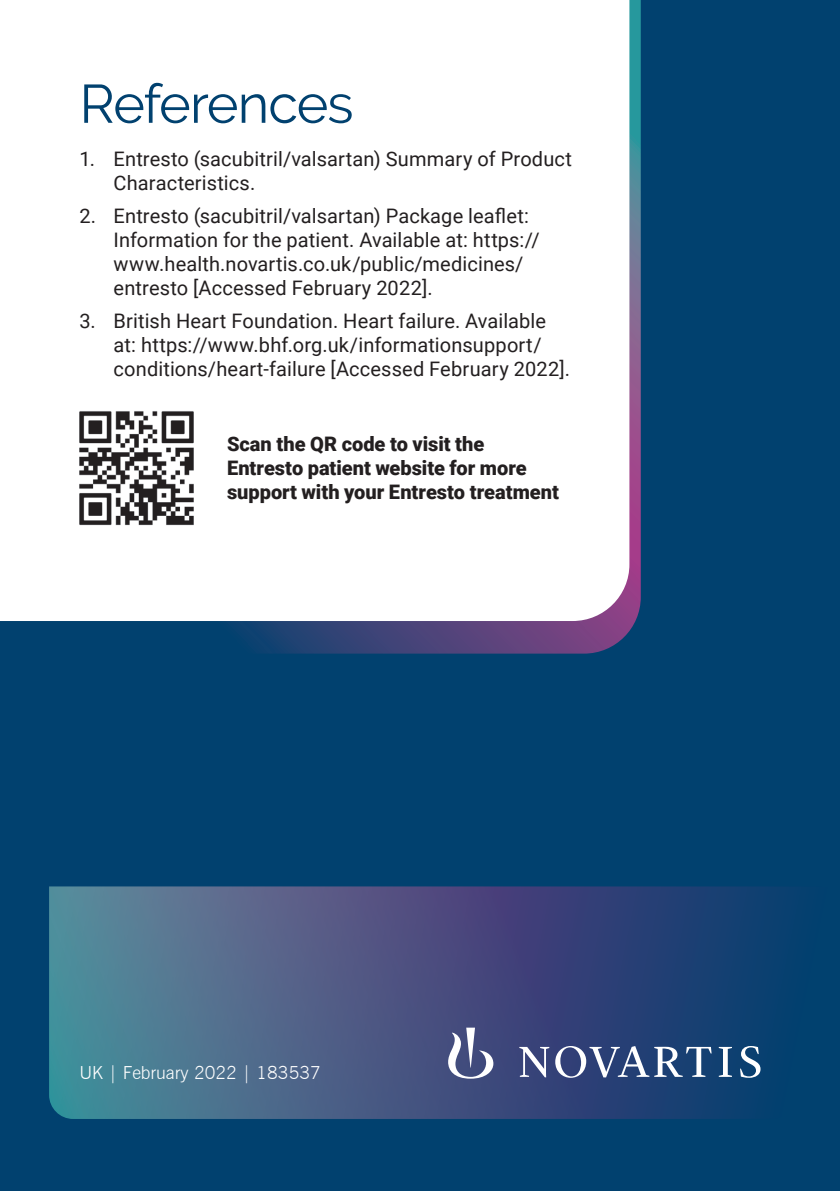
<style>
.page{position:relative;width:840px;height:1191px;background:#fff}
.page>*{position:absolute;margin:0;border:0;box-sizing:border-box;transform-origin:0 0}
.Rev_Heading{font:54px "Raleway";letter-spacing:-.025em;color:#01416f}
.t1{font:20px/24px "Roboto";letter-spacing:.005em;color:#231f20}
.Body{font:900 20px/24px "Roboto";letter-spacing:-.005em;color:#231f20}
.Bullet_cross{font:300 18px "News Gothic BT";color:#fff}
</style>
<div class="page">
<div style="left:0;top:0;width:839px;height:1191px;background:#01416f"></div>
<svg style="left:226px;top:0;width:414px;height:653px;background:#565283"></svg>
<div style="left:0;top:0;width:629px;height:621px;background:#fff"></div>
<svg style="left:49px;top:886px;width:731px;height:233px;background:#405a83"></svg>
<img style="left:65px;top:397px;width:142px;height:142px">
<svg style="left:448px;top:1027px;width:312px;height:51px;background:#4e628d"></svg>
<p class="Rev_Heading" style="left:79px;top:72px;width:275px">References</p>
<p class="t1" style="left:113px;top:147px;width:460px;text-indent:-34px">1. Entresto (sacubitril/valsartan) Summary of Product<br>Characteristics.</p>
<p class="t1" style="left:113px;top:203px;width:427px;text-indent:-34px">2. Entresto (sacubitril/valsartan) Package leaflet:<br>Information for the patient. Available at: https:// www.health.novartis.co.uk/public/medicines/ entresto [Accessed February 2022].</p>
<p class="t1" style="left:113px;top:308px;width:458px;text-indent:-34px">3. British Heart Foundation. Heart failure. Available at: https://www.bhf.org.uk/informationsupport/ conditions/heart-failure [Accessed February 2022].</p>
<p class="Body" style="left:227px;top:431px;width:333px">Scan the QR code to visit the<br>Entresto patient website for more support with your Entresto treatment</p>
<p class="Bullet_cross" style="left:79px;top:1062px;width:243px">UK | February 2022 | 183537</p>
</div>
